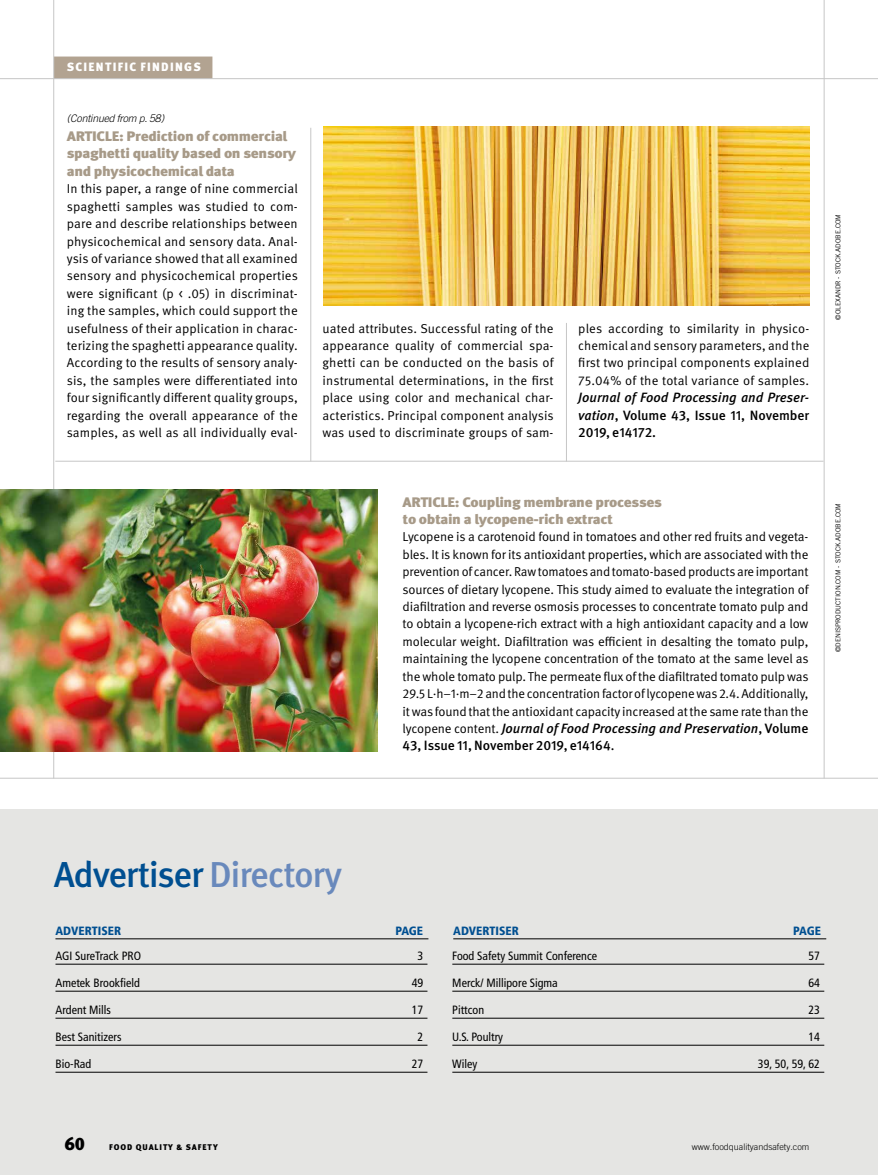
<style>
.page{position:relative;width:878px;height:1175px;background:#fff}
.page>*{position:absolute;margin:0;border:0;box-sizing:border-box;transform-origin:0 0}
.t1{font:500 36px "Meta OT";letter-spacing:-.035em;color:#004f91}
.t2{font:900 18px "Meta OT";color:#000}
.t3{font:900 13.8px/17.4px "Meta OT";letter-spacing:-.025em;color:#a79a88;scale:1.1 1}
.t4{font:italic 500 13.5px/17.4px "Meta OT";color:#000}
.t5{font:12.9px/17.4px "Meta OT Norm";letter-spacing:.005em;color:#000;text-align:justify}
.t6{font:condensed 12px "Frutiger LT Com";color:#000}
.t7{font:900 condensed 12px "Frutiger LT Com";color:#004f91}
.t8{font:900 12px "Meta OT";color:#fff}
.t9{font:italic 300 10.5px "Trade Gothic LT Com";letter-spacing:-.015em;color:#000}
.t10{font:300 9px "Trade Gothic LT Com";color:#000}
.t11{font:900 8.25px "Meta OT";letter-spacing:.11em;color:#000}
.t12{font:6.75px "Trade Gothic LT Com";letter-spacing:-.01em;color:#000}
.s1{font-style:normal}
.s2{font-family:"Meta OT Norm";font-weight:400;font-style:normal;font-size:12.9px}
.s3{font-family:"Meta Serif OT";font-weight:400;font-style:normal}
.s4{color:#6989bc}
</style>
<div class="page">
<div style="left:54px;top:57px;width:158px;height:22px;background:#b2a391"></div>
<hr style="left:823px;top:0;width:1px;height:778px;background:#c6c6c6">
<hr style="left:0;top:78px;width:878px;height:1px;background:#c6c6c6">
<hr style="left:0;top:778px;width:878px;height:1px;background:#c6c6c6">
<hr style="left:55px;top:461px;width:768px;height:1px;background:#c6c6c6">
<hr style="left:566px;top:323px;width:1px;height:138px;background:#c6c6c6">
<hr style="left:310px;top:128px;width:1px;height:333px;background:#c6c6c6">
<hr style="left:53px;top:0;width:1px;height:778px;background:#c6c6c6">
<div style="left:0;top:809px;width:878px;height:365px;background:#e5e5e3"></div>
<hr style="left:55px;top:938px;width:373px;height:1px;background:#000">
<hr style="left:453px;top:938px;width:373px;height:1px;background:#000">
<img style="left:323px;top:127px;width:486px;height:178px">
<img style="left:0;top:489px;width:377px;height:263px">
<hr style="left:55px;top:964px;width:372px;height:1px;background:#000">
<hr style="left:55px;top:991px;width:372px;height:1px;background:#000">
<hr style="left:55px;top:1018px;width:372px;height:1px;background:#000">
<hr style="left:55px;top:1045px;width:372px;height:1px;background:#000">
<hr style="left:55px;top:1072px;width:372px;height:1px;background:#000">
<hr style="left:452px;top:964px;width:372px;height:1px;background:#000">
<hr style="left:452px;top:991px;width:372px;height:1px;background:#000">
<hr style="left:452px;top:1018px;width:372px;height:1px;background:#000">
<hr style="left:452px;top:1045px;width:372px;height:1px;background:#000">
<hr style="left:452px;top:1072px;width:372px;height:1px;background:#000">
<p class="t8" style="left:67px;top:60px;width:17px">Scientific</p>
<p class="t8" style="left:140px;top:60px;width:16px">Findings</p>
<p class="t9" style="left:67px;top:112px;width:99px">(Continued from p. 58)</p>
<p class="t3" style="left:67px;top:128px;width:210px">ARTICLE: Prediction of commercial spaghetti quality based on sensory and physicochemical data</p>
<p class="t5" style="left:67px;top:180px;width:232px">In this paper, a range of nine commercial spaghetti samples was studied to com&shy;pare and describe relationships between physicochemical and sensory data. Anal&shy;ysis of variance showed that all examined sensory and physicochemical properties were significant (p &lt; .05) in discriminat&shy;ing the samples, which could support the usefulness of their application in charac&shy;terizing the spaghetti appearance quality.<br>According to the results of sensory analy&shy;sis, the samples were differentiated into four significantly different quality groups, regarding the overall appearance of the samples, as well as all individually eval-</p>
<p class="t5" style="left:322px;top:319px;width:233px">uated attributes. Successful rating of the appearance quality of commercial spa&shy;ghetti can be conducted on the basis of instrumental determinations, in the first place using color and mechanical char&shy;acteristics. Principal component analysis was used to discriminate groups of sam-</p>
<p class="t5" style="left:578px;top:319px;width:232px">ples according to similarity in physico&shy;chemical and sensory parameters, and the first two principal components explained 75.04% of the total variance of samples.</p>
<p class="t4" style="left:578px;top:389px;width:232px;text-align:justify">Journal of Food Processing and Preser&shy;vation<span class="s1">, Volume 43, Issue 11, November 2019, e14172.</span></p>
<p class="t3" style="left:402px;top:494px;width:237px">ARTICLE: Coupling membrane processes to obtain a lycopene-rich extract</p>
<p class="t5" style="left:402px;top:528px;width:407px">Lycopene is a carotenoid found in tomatoes and other red fruits and vegeta&shy;bles. It is known for its antioxidant properties, which are associated with the prevention of cancer. Raw tomatoes and tomato-based products are important sources of dietary lycopene. This study aimed to evaluate the integration of diafiltration and reverse osmosis processes to concentrate tomato pulp and to obtain a lycopene-rich extract with a high antioxidant capacity and a low molecular weight. Diafiltration was efficient in desalting the tomato pulp, maintaining the lycopene concentration of the tomato at the same level as the whole tomato pulp. The permeate flux of the diafiltrated tomato pulp was 29.5 L·h−1·m−2 and the concentration factor of lycopene was 2.4. Additionally, it was found that the antioxidant capacity increased at the same rate than the</p>
<p class="t4" style="left:402px;top:719px;width:407px"><span class="s2">lycopene content.</span> Journal of Food Processing and Preservation<span class="s1">, Volume<br>43, Issue 11, November 2019, e14164</span><span class="s3">.</span></p>
<p class="t12" style="left:833px;top:319px;width:107px;rotate:-90deg">©OLEXANDR - STOCK.ADOBE.COM</p>
<p class="t12" style="left:833px;top:652px;width:150px;rotate:-90deg">©DENISPRODUCTION.COM - STOCK.ADOBE.COM</p>
<h1 class="t1" style="left:54px;top:852px;width:290px">Advertiser <span class="s4">Directory</span></h1>
<p class="t7" style="left:55px;top:923px;width:67px">ADVERTISER</p>
<p class="t7" style="left:395px;top:923px;width:29px">PAGE</p>
<p class="t7" style="left:453px;top:923px;width:67px">ADVERTISER</p>
<p class="t7" style="left:793px;top:923px;width:29px">PAGE</p>
<p class="t6" style="left:55px;top:949px;width:87px">AGI SureTrack PRO</p>
<p class="t6" style="left:417px;top:949px;width:7px">3</p>
<p class="t6" style="left:55px;top:976px;width:86px">Ametek Brookfield</p>
<p class="t6" style="left:411px;top:976px;width:13px">49</p>
<p class="t6" style="left:55px;top:1003px;width:57px">Ardent Mills</p>
<p class="t6" style="left:411px;top:1003px;width:13px">17</p>
<p class="t6" style="left:55px;top:1030px;width:67px">Best Sanitizers</p>
<p class="t6" style="left:417px;top:1030px;width:7px">2</p>
<p class="t6" style="left:55px;top:1057px;width:37px">Bio-Rad</p>
<p class="t6" style="left:411px;top:1057px;width:13px">27</p>
<p class="t6" style="left:452px;top:949px;width:146px">Food Safety Summit Conference</p>
<p class="t6" style="left:808px;top:949px;width:13px">57</p>
<p class="t6" style="left:452px;top:976px;width:107px">Merck/ Millipore Sigma</p>
<p class="t6" style="left:808px;top:976px;width:13px">64</p>
<p class="t6" style="left:452px;top:1003px;width:33px">Pittcon</p>
<p class="t6" style="left:808px;top:1003px;width:13px">23</p>
<p class="t6" style="left:452px;top:1030px;width:52px">U.S. Poultry</p>
<p class="t6" style="left:808px;top:1030px;width:13px">14</p>
<p class="t6" style="left:452px;top:1057px;width:27px">Wiley</p>
<p class="t6" style="left:758px;top:1057px;width:64px">39, 50, 59, 62</p>
<h2 class="t2" style="left:64px;top:1133px;width:22px">60</h2>
<p class="t11" style="left:109px;top:1142px;width:110px">FOOD QUALITY &amp; SAFETY</p>
<p class="t10" style="left:691px;top:1141px;width:119px">www.foodqualityandsafety.com</p>
</div>
